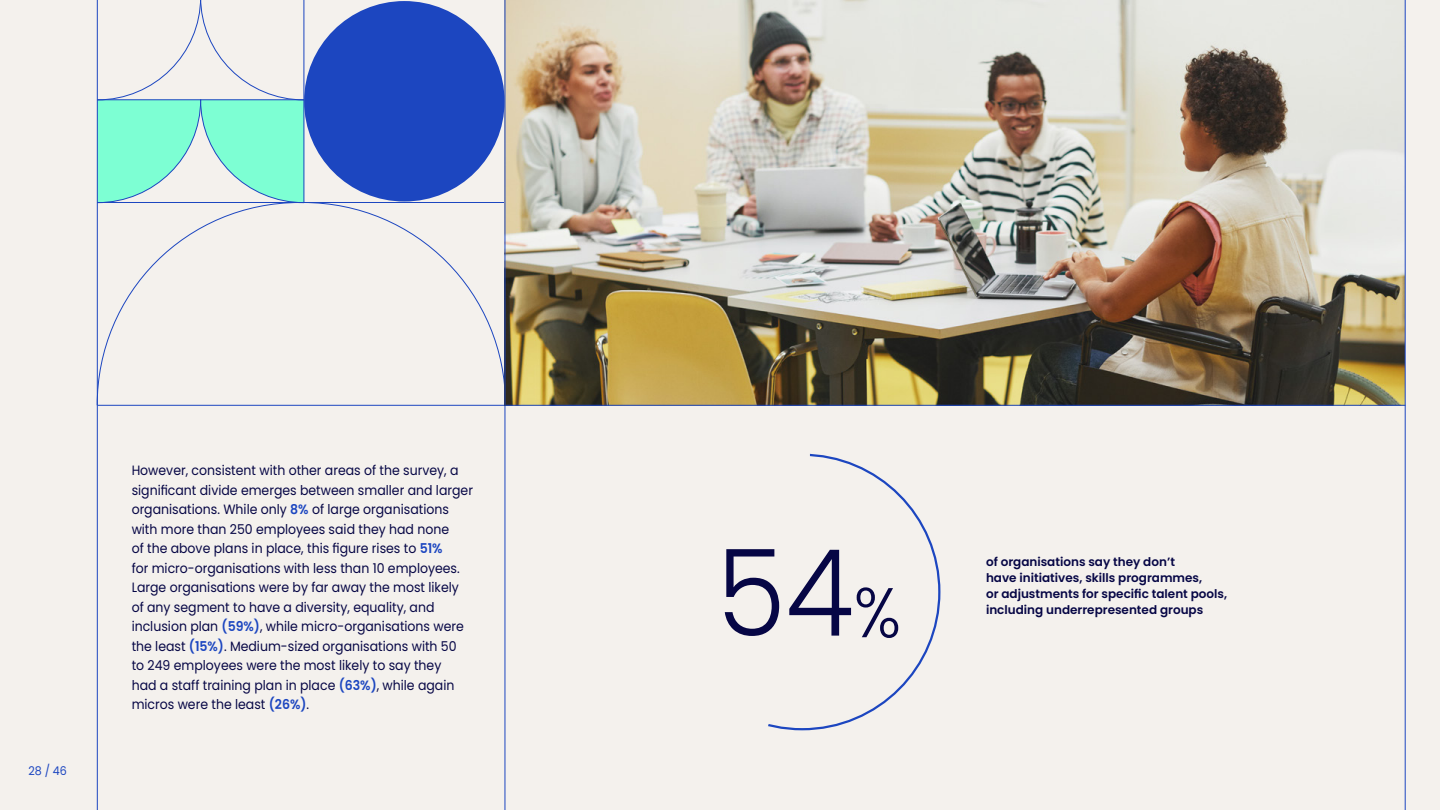
<style>
.page{position:relative;width:1440px;height:810px;background:#f4f1ed}
.page>*{position:absolute;margin:0;border:0;box-sizing:border-box;transform-origin:0 0}
.t1{font:300 120.38px "Poppins";color:#060645;scale:.93 1}
.t2{font:13.5px/19.5px "Poppins";color:#060645;scale:.93 1}
.t3{font:600 12px/15.8px "Poppins";color:#060645}
.t4{font:12px "Poppins";color:#1c46c0;scale:.93 1}
.s1{font-weight:600;color:#1c46c0}
.s2{font-size:70.2px}
</style>
<div class="page">
<hr style="left:97px;top:0;width:1px;height:810px;background:#1c46c0">
<svg style="left:96px;top:0;width:409px;height:406px;background:#e0eee8"></svg>
<img style="left:506px;top:0;width:899px;height:405px">
<hr style="left:505px;top:0;width:1px;height:810px;background:#1c46c0">
<hr style="left:1405px;top:0;width:1px;height:810px;background:#1c46c0">
<hr style="left:505px;top:405px;width:900px;height:1px;background:#1c46c0">
<div style="left:590px;top:421px;width:220px;height:368px;background:#f4f1ed"></div>
<hr style="left:304px;top:0;width:1px;height:202px;background:#1c46c0">
<div style="left:304px;top:1px;width:201px;height:201px;background:#1c46c0;border-radius:50%"></div>
<p class="t4" style="left:28px;top:764px;width:43px">28 / 46</p>
<p class="t2" style="left:132px;top:461px;width:369px">However, consistent with other areas of the survey, a significant divide emerges between smaller and larger organisations. While only <span class="s1">8%</span> of large organisations with more than 250 employees said they had none<br>of the above plans in place, this figure rises to <span class="s1">51%<br></span>for micro-organisations with less than 10 employees.<br>Large organisations were by far away the most likely of any segment to have a diversity, equality, and inclusion plan <span class="s1">(59%)</span>, while micro-organisations were the least <span class="s1">(15%)</span>. Medium-sized organisations with 50<br>to 249 employees were the most likely to say they<br>had a staff training plan in place <span class="s1">(63%)</span>, while again micros were the least <span class="s1">(26%)</span>.</p>
<p class="t1" style="left:717px;top:524px;width:200px">54<span class="s2">%</span></p>
<p class="t3" style="left:986px;top:554px;width:243px">of organisations say they don’t<br>have initiatives, skills programmes,<br>or adjustments for specific talent pools, including underrepresented groups</p>
</div>
